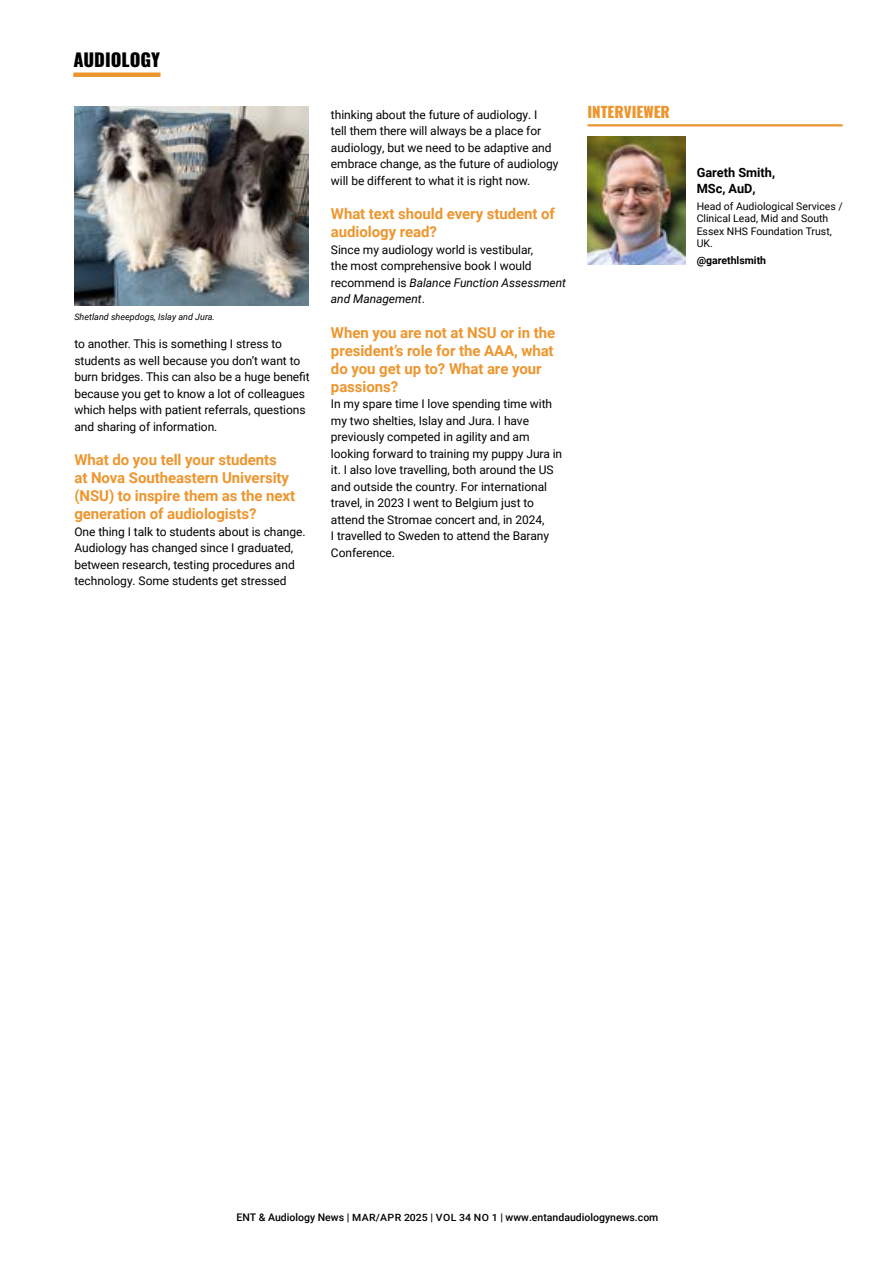
<style>
.page{position:relative;width:893px;height:1263px;background:#fff}
.page>*{position:absolute;margin:0;border:0;box-sizing:border-box;transform-origin:0 0}
.t1{font:800 18px "Oswald";letter-spacing:-.005em;color:#000}
.t2{font:700 15px/18px "Roboto";letter-spacing:-.005em;color:#ed962f}
.t3{font:800 15px "Oswald";color:#ed962f}
.t4{font:700 12.75px/15.3px "Roboto";color:#000}
.t5{font:12px/16.5px "Roboto";letter-spacing:-.005em;color:#000}
.t6{font:10.5px/12.6px "Roboto";color:#000}
.t7{font:500 10.5px "Roboto";color:#000}
.t8{font:700 10.5px "Roboto";color:#000}
.t9{font:italic 9px "Roboto";color:#000}
.s1{font-style:italic}
.s2{font-size:10.05px}
</style>
<div class="page">
<img style="left:74px;top:106px;width:234px;height:199px">
<img style="left:587px;top:137px;width:98px;height:127px">
<hr style="left:587px;top:124px;width:256px;height:2px;background:#ed962f">
<div style="left:73px;top:72px;width:88px;height:5px;background:#ed962f"></div>
<h1 class="t1" style="left:73px;top:50px;width:88px">AUDIOLOGY</h1>
<p class="t9" style="left:74px;top:310px;width:142px">Shetland sheepdogs, Islay and Jura.</p>
<p class="t5" style="left:74px;top:335px;width:237px">to another. This is something I stress to students as well because you don’t want to burn bridges. This can also be a huge benefit because you get to know a lot of colleagues which helps with patient referrals, questions and sharing of information.</p>
<p class="t2" style="left:74px;top:450px;width:222px">What do you tell your students<br>at Nova Southeastern University (NSU) to inspire them as the next generation of audiologists?</p>
<p class="t5" style="left:74px;top:523px;width:233px">One thing I talk to students about is change.<br>Audiology has changed since I graduated, between research, testing procedures and technology. Some students get stressed</p>
<p class="t5" style="left:331px;top:106px;width:229px">thinking about the future of audiology. I<br>tell them there will always be a place for audiology, but we need to be adaptive and embrace change, as the future of audiology will be different to what it is right now.</p>
<p class="t2" style="left:331px;top:204px;width:225px">What text should every student of audiology read?</p>
<p class="t5" style="left:331px;top:241px;width:237px">Since my audiology world is vestibular,<br>the most comprehensive book I would recommend is <span class="s1">Balance Function Assessment and Management</span>.</p>
<p class="t2" style="left:331px;top:323px;width:226px">When you are not at NSU or in the president’s role for the AAA, what do you get up to? What are your passions?</p>
<p class="t5" style="left:331px;top:395px;width:233px">In my spare time I love spending time with my two shelties, Islay and Jura. I have previously competed in agility and am looking forward to training my puppy Jura in it. I also love travelling, both around the US and outside the country. For international travel, in 2023 I went to Belgium just to attend the Stromae concert and, in 2024,<br>I travelled to Sweden to attend the Barany Conference.</p>
<p class="t3" style="left:587px;top:104px;width:84px">INTERVIEWER</p>
<p class="t4" style="left:697px;top:165px;width:80px">Gareth Smith,<br>MSc, AuD,</p>
<p class="t6" style="left:697px;top:199px;width:147px">Head of Audiological Services /<br>Clinical Lead, Mid and South<br>Essex NHS Foundation Trust,<br>UK.</p>
<p class="t8" style="left:697px;top:253px;width:71px">@garethlsmith</p>
<p class="t7" style="left:236px;top:1210px;width:424px">ENT &amp; Audiology News | <span class="s2">MAR/APR 2025</span> | <span class="s2">VOL 34 NO 1</span> | www.entandaudiologynews.com</p>
</div>
